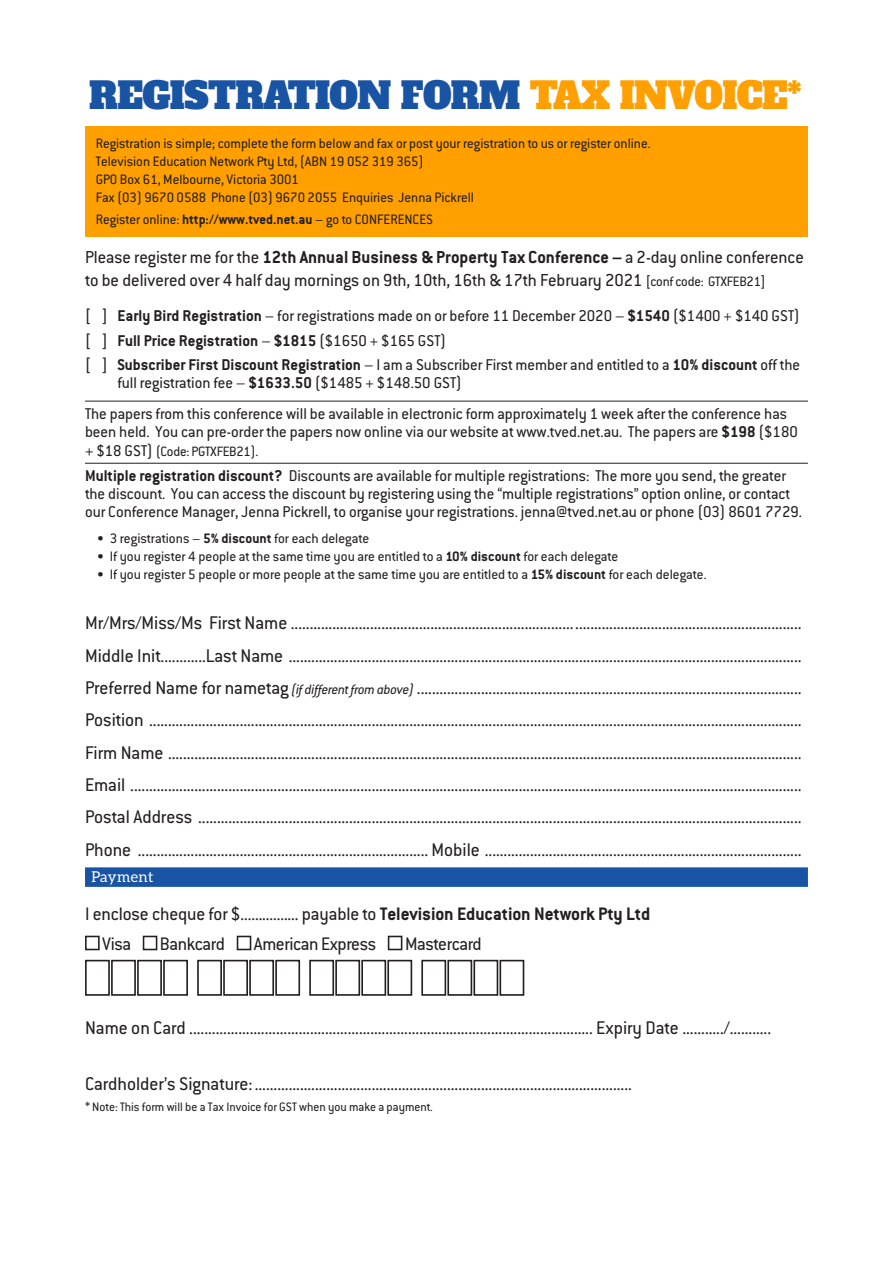
<style>
.page{position:relative;width:893px;height:1263px;background:#fff}
.page>*{position:absolute;margin:0;border:0;box-sizing:border-box;transform-origin:0 0}
.day_header{font:36px "Alfa Slab One";letter-spacing:-.02em;color:#1953a3}
.day_header-2{font:36px "Alfa Slab One";letter-spacing:-.02em;color:#ffa000}
.Rego-PersonalDetails{font:20.1px/32.4px "Conduit";color:#231f20;text-align:justify}
.itin_talk_topic{font:20.1px "Conduit";color:#231f20}
.itin_talk_topic-2{font:19.8px "Conduit";letter-spacing:-.02em;color:#231f20}
.Rego-PleasePlease{font:19.05px/22.8px "Conduit";color:#231f20}
.Rego_options{font:17.1px/18.1px "Conduit";color:#231f20}
.Rego_tickboxes{font:17.1px/18.1px "Conduit";color:#231f20}
.Rego_tickboxes-2{font:700 17.1px "Conduit";color:#231f20}
.t1{font:15px/18px "Conduit";color:#231f20}
.talkbullets{font:15px "Conduit ITC";color:#231f20}
.subhead3{font:15px "Aleo";color:#fff}
.Rego_options-2{font:14.85px "Conduit";letter-spacing:-.015em;color:#231f20}
.itin_talk_topic-3{font:13.5px "Conduit";color:#231f20}
.s1{font-weight:700}
.s2{font-size:14.85px}
.s3{font-weight:400}
.s4{font-size:17.1px}
.s5{font-style:italic;font-size:14.85px}
</style>
<div class="page">
<hr style="left:85px;top:401px;width:723px;height:1px;background:#231f20">
<hr style="left:85px;top:463px;width:723px;height:1px;background:#231f20">
<div style="left:85px;top:867px;width:723px;height:20px;background:#1953a3"></div>
<div style="left:85px;top:126px;width:723px;height:110px;background:#ffa000"></div>
<div style="left:85px;top:936px;width:15px;height:14px;border:2px solid #231f20"></div>
<div style="left:143px;top:936px;width:14px;height:14px;border:2px solid #231f20"></div>
<div style="left:237px;top:936px;width:14px;height:14px;border:2px solid #231f20"></div>
<div style="left:388px;top:936px;width:14px;height:14px;border:2px solid #231f20"></div>
<div style="left:85px;top:960px;width:25px;height:36px;border:2px solid #231f20"></div>
<div style="left:111px;top:960px;width:25px;height:36px;border:2px solid #231f20"></div>
<div style="left:137px;top:960px;width:25px;height:36px;border:2px solid #231f20"></div>
<div style="left:163px;top:960px;width:25px;height:36px;border:2px solid #231f20"></div>
<div style="left:197px;top:960px;width:25px;height:36px;border:2px solid #231f20"></div>
<div style="left:223px;top:960px;width:25px;height:36px;border:2px solid #231f20"></div>
<div style="left:249px;top:960px;width:25px;height:36px;border:2px solid #231f20"></div>
<div style="left:275px;top:960px;width:25px;height:36px;border:2px solid #231f20"></div>
<div style="left:309px;top:960px;width:25px;height:36px;border:2px solid #231f20"></div>
<div style="left:335px;top:960px;width:25px;height:36px;border:2px solid #231f20"></div>
<div style="left:361px;top:960px;width:25px;height:36px;border:2px solid #231f20"></div>
<div style="left:387px;top:960px;width:25px;height:36px;border:2px solid #231f20"></div>
<div style="left:421px;top:960px;width:25px;height:36px;border:2px solid #231f20"></div>
<div style="left:447px;top:960px;width:25px;height:36px;border:2px solid #231f20"></div>
<div style="left:473px;top:960px;width:25px;height:36px;border:2px solid #231f20"></div>
<div style="left:499px;top:960px;width:25px;height:36px;border:2px solid #231f20"></div>
<p class="day_header" style="left:89px;top:64px;width:252px">REGISTRATION</p>
<p class="day_header" style="left:401px;top:64px;width:31px">FORM</p>
<p class="day_header-2" style="left:530px;top:64px;width:274px">TAX INVOICE*</p>
<p class="t1" style="left:96px;top:134px;width:556px">Registration is simple; complete the form below and fax or post your registration to us or register online.<br>Television Education Network Pty Ltd, (ABN 19 052 319 365)<br>GPO Box 61, Melbourne, Victoria 3001<br>Fax (03) 9670 0588 Phone (03) 9670 2055 Enquiries Jenna Pickrell</p>
<p class="t1" style="left:96px;top:209px;width:339px">Register online: <span class="s1">http://www.tved.net.au</span> – go to CONFERENCES</p>
<p class="Rego-PleasePlease" style="left:85px;top:245px;width:720px">Please register me for the <span class="s1">12th Annual Business &amp; Property Tax Conference –</span> a 2-day online conference to be delivered over 4 half day mornings on 9th, 10th, 16th &amp; 17th February 2021 <span class="s2">[conf code: GTXFEB21]</span></p>
<p class="Rego_tickboxes" style="left:85px;top:306px;width:716px">[ ] <span class="s1">Early Bird Registration</span> – for registrations made on or before 11 December 2020 – <span class="s1">$1540</span> ($1400 + $140 GST)</p>
<p class="Rego_tickboxes-2" style="left:85px;top:330px;width:363px"><span class="s3">[ ]</span> Full Price Registration <span class="s3">–</span> $1815 <span class="s3">($1650 + $165 GST)</span></p>
<p class="Rego_tickboxes" style="left:117px;top:355px;width:684px;text-indent:-32px">[ ] <span class="s1">Subscriber First Discount Registration</span> – I am a Subscriber First member and entitled to a <span class="s1">10% discount</span> off the full registration fee – <span class="s1">$1633.50</span> ($1485 + $148.50 GST)</p>
<p class="Rego_options" style="left:85px;top:404px;width:714px">The papers from this conference will be available in electronic form approximately 1 week after the conference has been held. You can pre-order the papers now online via our website at www.tved.net.au. The papers are <span class="s1">$198</span> ($180</p>
<p class="Rego_options-2" style="left:85px;top:442px;width:175px"><span class="s4">+ $18 GST)</span> (Code: PGTXFEB21).</p>
<p class="Rego_options" style="left:85px;top:466px;width:719px"><span class="s1">Multiple registration discount?</span> Discounts are available for multiple registrations: The more you send, the greater the discount. You can access the discount by registering using the “multiple registrations” option online, or contact our Conference Manager, Jenna Pickrell, to organise your registrations. jenna@tved.net.au or phone (03) 8601 7729.</p>
<p class="talkbullets" style="left:97px;top:529px;width:274px">• 3 registrations – <span class="s1">5% discount</span> for each delegate</p>
<p class="talkbullets" style="left:97px;top:547px;width:523px">• If you register 4 people at the same time you are entitled to a <span class="s1">10% discount</span> for each delegate</p>
<p class="talkbullets" style="left:97px;top:565px;width:611px">• If you register 5 people or more people at the same time you are entitled to a <span class="s1">15% discount</span> for each delegate.</p>
<p class="Rego-PersonalDetails" style="left:85px;top:606px;width:718px">Mr/Mrs/Miss/Ms First Name .......................................................................................................................................<br>Middle Init............Last Name ........................................................................................................................................<br>Preferred Name for nametag <span class="s5">(if different from above)</span> ......................................................................................................<br>Position .............................................................................................................................................................................<br>Firm Name ........................................................................................................................................................................<br>Email ..................................................................................................................................................................................<br>Postal Address ................................................................................................................................................................<br>Phone ............................................................................. Mobile ....................................................................................</p>
<p class="subhead3" style="left:91px;top:868px;width:64px">Payment</p>
<p class="itin_talk_topic-2" style="left:85px;top:901px;width:567px">I enclose cheque for $................ payable to <span class="s1">Television Education Network Pty Ltd</span></p>
<p class="itin_talk_topic-2" style="left:102px;top:932px;width:30px">Visa</p>
<p class="itin_talk_topic-2" style="left:160px;top:932px;width:67px">Bankcard</p>
<p class="itin_talk_topic-2" style="left:254px;top:932px;width:124px">American Express</p>
<p class="itin_talk_topic-2" style="left:405px;top:932px;width:78px">Mastercard</p>
<p class="itin_talk_topic" style="left:85px;top:1016px;width:688px">Name on Card ........................................................................................................... Expiry Date .........../...........</p>
<p class="itin_talk_topic" style="left:85px;top:1071px;width:548px">Cardholder’s Signature:....................................................................................................</p>
<p class="itin_talk_topic-3" style="left:85px;top:1098px;width:349px">* Note: This form will be a Tax Invoice for GST when you make a payment.</p>
</div>
